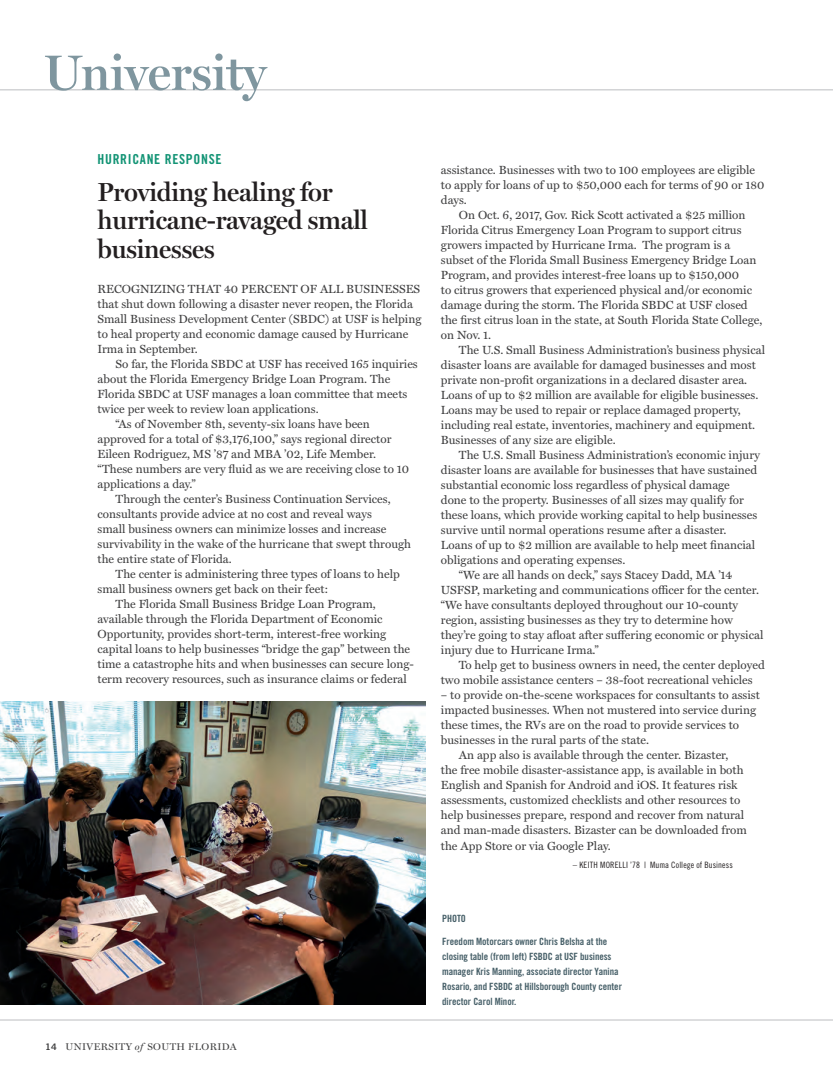
<style>
.page{position:relative;width:833px;height:1080px;background:#fff}
.page>*{position:absolute;margin:0;border:0;box-sizing:border-box;transform-origin:0 0}
.t1{font:600 50px "Miller Display";color:#7f969f}
.Basic_Body_flush_lef{font:600 26.25px/28.8px "Miller Display";letter-spacing:-.01em;color:#231f20}
.Basic_Body_flush_lef-2{font:13.75px "Trade Gothic LT Std Bd Cn 20";letter-spacing:.05em;color:#119374}
.Basic_Body{font:11.88px/15px "Miller Text";color:#3e3e3f}
.Basic_Body-2{font:10px/15px "Trade Gothic LT Std Bd Cn 20";letter-spacing:-.005em;color:#465f68}
.t2{font:9.75px "Miller Display";letter-spacing:.04em;color:#3e3e3f}
.Basic_Body-3{font:8.75px "Trade Gothic LT Std Cn 18";letter-spacing:.02em;color:#231f20}
.s1{font-family:"Trade Gothic LT Std Bd 2";font-size:9px}
.s2{font-style:italic}
</style>
<div class="page">
<hr style="left:0;top:90px;width:832px;height:1px;background:#bcbdc0">
<img style="left:0;top:701px;width:425px;height:304px">
<hr style="left:0;top:1020px;width:832px;height:1px;background:#bcbdc0">
<p class="t1" style="left:44px;top:44px;width:224px">University</p>
<p class="Basic_Body_flush_lef-2" style="left:98px;top:151px;width:125px">HURRICANE RESPONSE</p>
<p class="Basic_Body_flush_lef" style="left:98px;top:178px;width:272px">Providing healing for hurricane-ravaged small businesses</p>
<p class="Basic_Body" style="left:98px;top:282px;width:325px">RECOGNIZING THAT 40 PERCENT OF ALL BUSINESSES that shut down following a disaster never reopen, the Florida Small Business Development Center (SBDC) at USF is helping to heal property and economic damage caused by Hurricane Irma in September.</p>
<p class="Basic_Body" style="left:98px;top:357px;width:322px;text-indent:18px">So far, the Florida SBDC at USF has received 165 inquiries about the Florida Emergency Bridge Loan Program. The Florida SBDC at USF manages a loan committee that meets twice per week to review loan applications.</p>
<p class="Basic_Body" style="left:98px;top:417px;width:313px;text-indent:18px">“As of November 8th, seventy-six loans have been approved for a total of $3,176,100,” says regional director Eileen Rodriguez, MS ’87 and MBA ’02, Life Member. “These numbers are very fluid as we are receiving close to 10 applications a day.”</p>
<p class="Basic_Body" style="left:98px;top:492px;width:315px;text-indent:18px">Through the center’s Business Continuation Services, consultants provide advice at no cost and reveal ways<br>small business owners can minimize losses and increase survivability in the wake of the hurricane that swept through the entire state of Florida.</p>
<p class="Basic_Body" style="left:98px;top:567px;width:304px;text-indent:18px">The center is administering three types of loans to help small business owners get back on their feet:</p>
<p class="Basic_Body" style="left:98px;top:597px;width:318px;text-indent:18px">The Florida Small Business Bridge Loan Program, available through the Florida Department of Economic Opportunity, provides short-term, interest-free working capital loans to help businesses “bridge the gap” between the time a catastrophe hits and when businesses can secure long&shy;term recovery resources, such as insurance claims or federal</p>
<p class="t2" style="left:45px;top:1041px;width:193px"><span class="s1">14</span> UNIVERSITY <span class="s2">of</span> SOUTH FLORIDA</p>
<p class="Basic_Body" style="left:441px;top:163px;width:325px">assistance. Businesses with two to 100 employees are eligible to apply for loans of up to $50,000 each for terms of 90 or 180 days.</p>
<p class="Basic_Body" style="left:441px;top:208px;width:323px;text-indent:18px">On Oct. 6, 2017, Gov. Rick Scott activated a $25 million Florida Citrus Emergency Loan Program to support citrus growers impacted by Hurricane Irma. The program is a subset of the Florida Small Business Emergency Bridge Loan Program, and provides interest-free loans up to $150,000<br>to citrus growers that experienced physical and/or economic damage during the storm. The Florida SBDC at USF closed the first citrus loan in the state, at South Florida State College, on Nov. 1.</p>
<p class="Basic_Body" style="left:441px;top:343px;width:325px;text-indent:18px">The U.S. Small Business Administration’s business physical disaster loans are available for damaged businesses and most private non-profit organizations in a declared disaster area.<br>Loans of up to $2 million are available for eligible businesses.<br>Loans may be used to repair or replace damaged property, including real estate, inventories, machinery and equipment.<br>Businesses of any size are eligible.</p>
<p class="Basic_Body" style="left:441px;top:448px;width:320px;text-indent:18px">The U.S. Small Business Administration’s economic injury disaster loans are available for businesses that have sustained substantial economic loss regardless of physical damage<br>done to the property. Businesses of all sizes may qualify for these loans, which provide working capital to help businesses survive until normal operations resume after a disaster.<br>Loans of up to $2 million are available to help meet financial obligations and operating expenses.</p>
<p class="Basic_Body" style="left:441px;top:568px;width:324px;text-indent:18px">“We are all hands on deck,” says Stacey Dadd, MA ’14<br>USFSP, marketing and communications officer for the center. “We have consultants deployed throughout our 10-county region, assisting businesses as they try to determine how they’re going to stay afloat after suffering economic or physical injury due to Hurricane Irma.”</p>
<p class="Basic_Body" style="left:441px;top:658px;width:325px;text-indent:18px">To help get to business owners in need, the center deployed two mobile assistance centers – 38-foot recreational vehicles</p>
<p class="Basic_Body" style="left:441px;top:688px;width:320px">– to provide on-the-scene workspaces for consultants to assist impacted businesses. When not mustered into service during these times, the RVs are on the road to provide services to businesses in the rural parts of the state.</p>
<p class="Basic_Body" style="left:441px;top:748px;width:307px;text-indent:18px">An app also is available through the center. Bizaster, the free mobile disaster-assistance app, is available in both English and Spanish for Android and iOS. It features risk assessments, customized checklists and other resources to help businesses prepare, respond and recover from natural and man-made disasters. Bizaster can be downloaded from</p>
<p class="Basic_Body" style="left:441px;top:839px;width:171px">the App Store or via Google Play.</p>
<p class="Basic_Body-3" style="left:573px;top:860px;width:161px">– KEITH MORELLI ’78 | Muma College of Business</p>
<p class="Basic_Body-2" style="left:442px;top:911px;width:25px">PHOTO</p>
<p class="Basic_Body-2" style="left:442px;top:934px;width:181px">Freedom Motorcars owner Chris Belsha at the closing table (from left) FSBDC at USF business manager Kris Manning, associate director Yanina Rosario, and FSBDC at Hillsborough County center director Carol Minor.</p>
</div>
